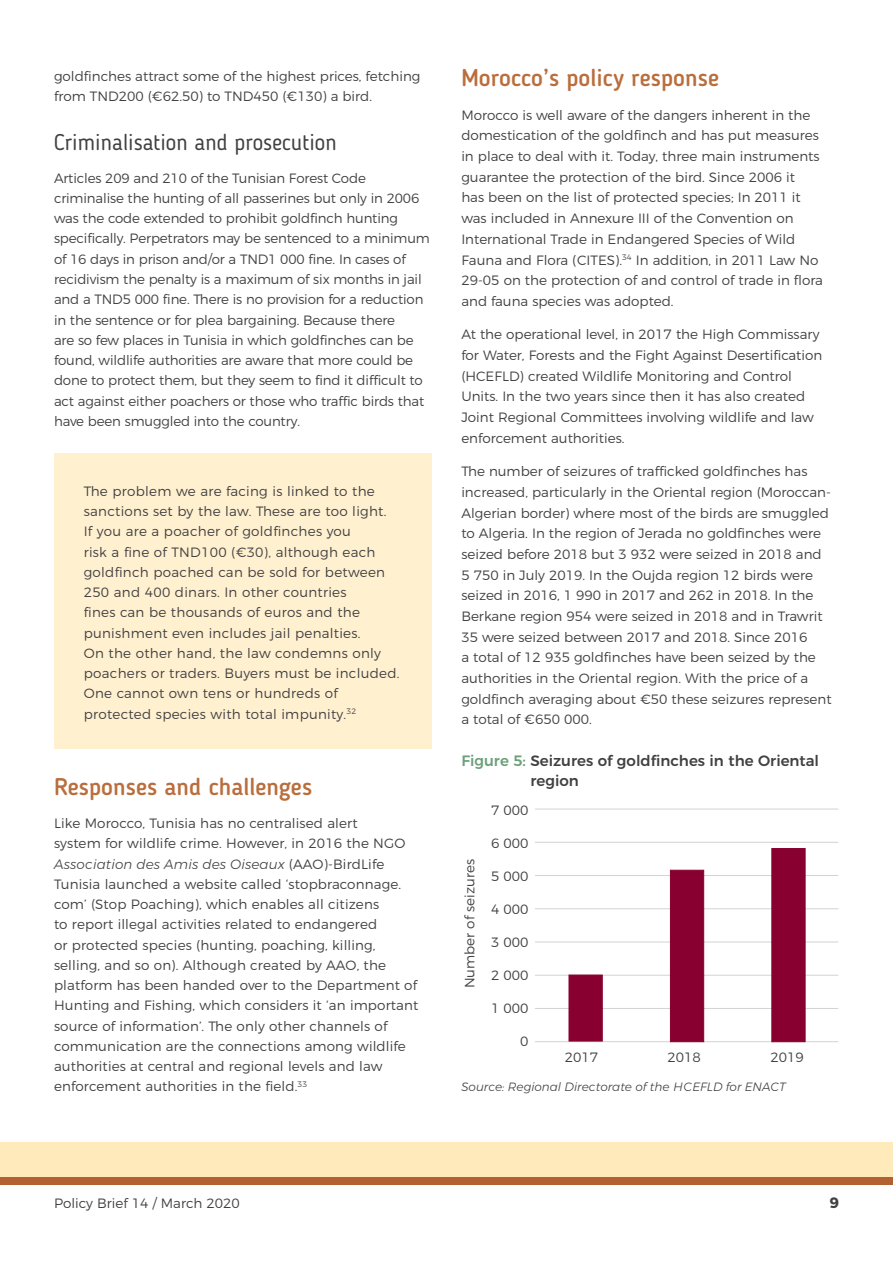
<style>
.page{position:relative;width:893px;height:1263px;background:#fff}
.page>*{position:absolute;margin:0;border:0;box-sizing:border-box;transform-origin:0 0}
.t1{font:500 24px "Blogger Sans";color:#ba6e3d}
.t2{font:22.5px "Blogger Sans";color:#414042}
.t3{font:500 15px/20px "Montserrat";color:#414042}
.t4{font:700 15px "Montserrat";color:#414042}
.t5{font:300 13.5px/20.2px "Montserrat";color:#414042}
.t6{font:300 13.5px/20.2px "Montserrat";letter-spacing:.02em;color:#414042}
.t7{font:italic 300 12px "Montserrat";color:#414042}
.s1{font-style:italic}
.s2{color:#6c9f7a}
</style>
<div class="page">
<div style="left:0;top:1176px;width:893px;height:9px;background:#b46132"></div>
<div style="left:0;top:1142px;width:893px;height:34px;background:#ffeabb"></div>
<div style="left:54px;top:453px;width:378px;height:295px;background:#fff0d0"></div>
<hr style="left:535px;top:809px;width:303px;height:1px;background:#d1d3d4">
<hr style="left:535px;top:1041px;width:303px;height:1px;background:#d1d3d4">
<hr style="left:535px;top:1008px;width:303px;height:1px;background:#d1d3d4">
<hr style="left:535px;top:975px;width:303px;height:1px;background:#d1d3d4">
<hr style="left:535px;top:942px;width:303px;height:1px;background:#d1d3d4">
<hr style="left:535px;top:908px;width:303px;height:1px;background:#d1d3d4">
<hr style="left:535px;top:875px;width:303px;height:1px;background:#d1d3d4">
<hr style="left:535px;top:842px;width:303px;height:1px;background:#d1d3d4">
<div style="left:771px;top:848px;width:34px;height:194px;background:#87002f;border:1px solid #87002f"></div>
<div style="left:670px;top:870px;width:34px;height:172px;background:#87002f;border:1px solid #87002f"></div>
<div style="left:569px;top:975px;width:34px;height:66px;background:#87002f;border:1px solid #87002f"></div>
<p class="t5" style="left:54px;top:65px;width:368px">goldfinches attract some of the highest prices, fetching from TND200 (€62.50) to TND450 (€130) a bird.</p>
<h2 class="t2" style="left:54px;top:128px;width:284px">Criminalisation and prosecution</h2>
<p class="t5" style="left:54px;top:167px;width:377px">Articles 209 and 210 of the Tunisian Forest Code criminalise the hunting of all passerines but only in 2006 was the code extended to prohibit goldfinch hunting specifically. Perpetrators may be sentenced to a minimum of 16 days in prison and/or a TND1 000 fine. In cases of recidivism the penalty is a maximum of six months in jail and a TND5 000 fine. There is no provision for a reduction in the sentence or for plea bargaining. Because there<br>are so few places in Tunisia in which goldfinches can be found, wildlife authorities are aware that more could be done to protect them, but they seem to find it difficult to act against either poachers or those who traffic birds that have been smuggled into the country.</p>
<p class="t6" style="left:84px;top:480px;width:317px">The problem we are facing is linked to the sanctions set by the law. These are too light.<br>If you are a poacher of goldfinches you<br>risk a fine of TND100 (€30), although each goldfinch poached can be sold for between 250 and 400 dinars. In other countries<br>fines can be thousands of euros and the punishment even includes jail penalties.<br>On the other hand, the law condemns only poachers or traders. Buyers must be included.<br>One cannot own tens or hundreds of protected species with total impunity.<sup>32</sup></p>
<h1 class="t1" style="left:54px;top:772px;width:260px">Responses and challenges</h1>
<p class="t5" style="left:54px;top:812px;width:366px">Like Morocco, Tunisia has no centralised alert<br>system for wildlife crime. However, in 2016 the NGO <span class="s1">Association des Amis des Oiseaux</span> (AAO)-BirdLife Tunisia launched a website called ‘stopbraconnage. com’ (Stop Poaching), which enables all citizens<br>to report illegal activities related to endangered<br>or protected species (hunting, poaching, killing, selling, and so on). Although created by AAO, the platform has been handed over to the Department of Hunting and Fishing, which considers it ‘an important source of information’. The only other channels of communication are the connections among wildlife authorities at central and regional levels and law enforcement authorities in the field.<sup>33</sup></p>
<h1 class="t1" style="left:461px;top:64px;width:259px">Morocco’s policy response</h1>
<p class="t5" style="left:461px;top:103px;width:363px;line-height:20.7px">Morocco is well aware of the dangers inherent in the domestication of the goldfinch and has put measures in place to deal with it. Today, three main instruments guarantee the protection of the bird. Since 2006 it<br>has been on the list of protected species; In 2011 it was included in Annexure III of the Convention on International Trade in Endangered Species of Wild Fauna and Flora (CITES).<sup>34</sup> In addition, in 2011 Law No 29-05 on the protection of and control of trade in flora and fauna species was adopted.</p>
<p class="t5" style="left:461px;top:323px;width:362px;line-height:20.7px">At the operational level, in 2017 the High Commissary for Water, Forests and the Fight Against Desertification (HCEFLD) created Wildlife Monitoring and Control Units. In the two years since then it has also created Joint Regional Committees involving wildlife and law enforcement authorities.</p>
<p class="t5" style="left:461px;top:460px;width:372px;line-height:20.7px">The number of seizures of trafficked goldfinches has increased, particularly in the Oriental region (Moroccan-Algerian border) where most of the birds are smuggled to Algeria. In the region of Jerada no goldfinches were seized before 2018 but 3 932 were seized in 2018 and 5 750 in July 2019. In the Oujda region 12 birds were seized in 2016, 1 990 in 2017 and 262 in 2018. In the Berkane region 954 were seized in 2018 and in Trawrit 35 were seized between 2017 and 2018. Since 2016<br>a total of 12 935 goldfinches have been seized by the authorities in the Oriental region. With the price of a goldfinch averaging about €50 these seizures represent a total of €650 000.</p>
<p class="t3" style="left:530px;top:749px;width:290px;text-indent:-69px"><span class="s2">Figure 5:</span> Seizures of goldfinches in the Oriental region</p>
<p class="t5" style="left:491px;top:798px;width:39px">7 000</p>
<p class="t5" style="left:491px;top:832px;width:39px">6 000</p>
<p class="t5" style="left:491px;top:865px;width:39px">5 000</p>
<p class="t5" style="left:491px;top:898px;width:39px">4 000</p>
<p class="t5" style="left:491px;top:931px;width:39px">3 000</p>
<p class="t5" style="left:491px;top:964px;width:39px">2 000</p>
<p class="t5" style="left:491px;top:997px;width:39px">1 000</p>
<p class="t5" style="left:520px;top:1030px;width:10px">0</p>
<p class="t7" style="left:461px;top:1078px;width:326px">Source: Regional Directorate of the HCEFLD for ENACT</p>
<p class="t5" style="left:458px;top:988px;width:131px;rotate:-90deg">Number of seizures</p>
<p class="t5" style="left:565px;top:1046px;width:35px">2017</p>
<p class="t5" style="left:668px;top:1046px;width:35px">2018</p>
<p class="t5" style="left:770px;top:1046px;width:35px">2019</p>
<p class="t5" style="left:54px;top:1192px;width:187px">Policy Brief 14 / March 2020</p>
<p class="t4" style="left:830px;top:1190px;width:11px">9</p>
</div>
